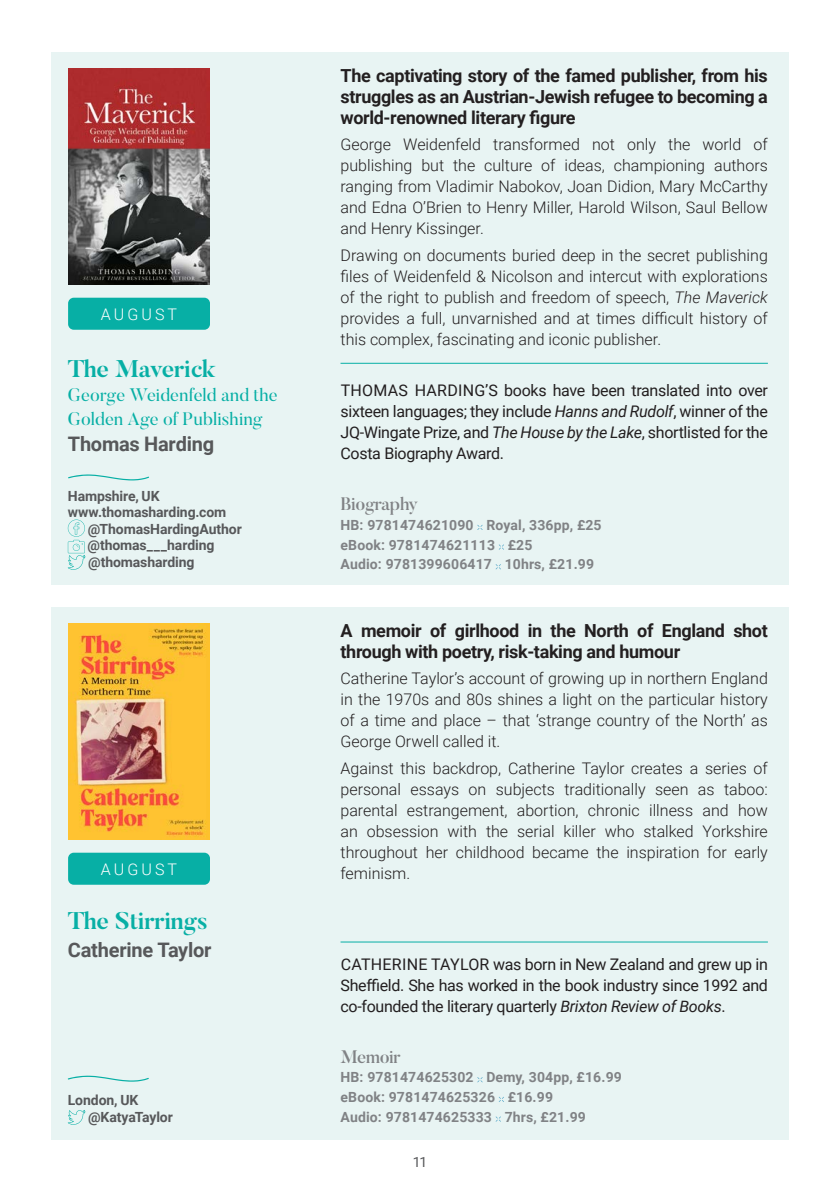
<style>
.page{position:relative;width:840px;height:1191px;background:#fff}
.page>*{position:absolute;margin:0;border:0;box-sizing:border-box;transform-origin:0 0}
.t1{font:700 24px "Butler";letter-spacing:-.01em;color:#07afa5}
.t2{font:700 20px "Roboto";letter-spacing:-.01em;color:#57585a}
.t3{font:700 18px/21px "Roboto";letter-spacing:-.02em;color:#231f20;text-align:justify}
.t4{font:18px/24px "Butler";letter-spacing:.01em;color:#07afa5}
.t5{font:500 18px "Butler";letter-spacing:-.02em;color:#808285}
.t6{font:300 16px/21px "Roboto";color:#231f20;text-align:justify}
.t7{font:16px/21px "Roboto";letter-spacing:-.02em;color:#231f20;text-align:justify}
.t8{font:300 16px "Roboto";letter-spacing:.195em;color:#fff}
.t9{font:700 14px "Roboto";letter-spacing:.01em;color:#808285}
.t10{font:700 14px "Roboto";letter-spacing:-.01em;color:#57585a}
.t11{font:14px "Roboto";color:#57585a}
.s1{font-style:italic}
</style>
<div class="page">
<div style="left:51px;top:52px;width:737px;height:532px;background:#e8f4f3"></div>
<div style="left:68px;top:298px;width:142px;height:32px;background:#07afa5;border-radius:6px"></div>
<img style="left:68px;top:68px;width:142px;height:216px">
<hr style="left:340px;top:363px;width:427px;height:1px;background:#07afa5">
<svg style="left:68px;top:474px;width:81px;height:6px"></svg>
<div style="left:51px;top:607px;width:737px;height:532px;background:#e8f4f3"></div>
<div style="left:68px;top:852px;width:142px;height:32px;background:#07afa5;border-radius:6px"></div>
<svg style="left:68px;top:1075px;width:81px;height:6px"></svg>
<img style="left:68px;top:623px;width:142px;height:216px">
<svg style="left:477px;top:525px;width:5px;height:5px"></svg>
<svg style="left:498px;top:544px;width:6px;height:6px"></svg>
<svg style="left:495px;top:564px;width:5px;height:5px"></svg>
<svg style="left:68px;top:519px;width:17px;height:51px"></svg>
<hr style="left:340px;top:941px;width:427px;height:1px;background:#07afa5">
<svg style="left:477px;top:1077px;width:5px;height:5px"></svg>
<svg style="left:498px;top:1096px;width:6px;height:6px"></svg>
<svg style="left:495px;top:1116px;width:5px;height:5px"></svg>
<svg style="left:68px;top:1110px;width:17px;height:14px"></svg>
<p class="t8" style="left:101px;top:303px;width:78px">AUGUST</p>
<p class="t1" style="left:68px;top:353px;width:149px">The Maverick</p>
<p class="t4" style="left:68px;top:383px;width:211px">George Weidenfeld and the<br>Golden Age of Publishing</p>
<p class="t2" style="left:68px;top:430px;width:148px">Thomas Harding</p>
<p class="t10" style="left:68px;top:486px;width:93px">Hampshire, UK</p>
<p class="t10" style="left:68px;top:502px;width:160px">www.thomasharding.com</p>
<p class="t10" style="left:88px;top:519px;width:155px">@ThomasHardingAuthor</p>
<p class="t10" style="left:87px;top:535px;width:128px">@thomas___harding</p>
<p class="t10" style="left:88px;top:552px;width:108px">@thomasharding</p>
<p class="t8" style="left:101px;top:857px;width:78px">AUGUST</p>
<p class="t1" style="left:68px;top:905px;width:141px">The Stirrings</p>
<p class="t2" style="left:68px;top:935px;width:145px">Catherine Taylor</p>
<p class="t10" style="left:68px;top:1090px;width:72px">London, UK</p>
<p class="t10" style="left:88px;top:1107px;width:86px">@KatyaTaylor</p>
<p class="t3" style="left:340px;top:64px;width:428px">The captivating story of the famed publisher, from his struggles as an Austrian-Jewish refugee to becoming a world-renowned literary figure</p>
<p class="t6" style="left:340px;top:133px;width:428px">George Weidenfeld transformed not only the world of publishing but the culture of ideas, championing authors ranging from Vladimir Nabokov, Joan Didion, Mary McCarthy and Edna O’Brien to Henry Miller, Harold Wilson, Saul Bellow and Henry Kissinger.</p>
<p class="t6" style="left:340px;top:244px;width:428px">Drawing on documents buried deep in the secret publishing files of Weidenfeld &amp; Nicolson and intercut with explorations of the right to publish and freedom of speech, <span class="s1">The Maverick </span>provides a full, unvarnished and at times difficult history of this complex, fascinating and iconic publisher.</p>
<p class="t7" style="left:340px;top:379px;width:428px">THOMAS HARDING’S books have been translated into over sixteen languages; they include <span class="s1">Hanns and Rudolf</span>, winner of the JQ-Wingate Prize, and <span class="s1">The House by the Lake</span>, shortlisted for the Costa Biography Award.</p>
<p class="t5" style="left:340px;top:492px;width:79px">Biography</p>
<p class="t9" style="left:340px;top:515px;width:262px">HB: 9781474621090 Royal, 336pp, £25</p>
<p class="t9" style="left:340px;top:535px;width:193px">eBook: 9781474621113 £25</p>
<p class="t9" style="left:340px;top:554px;width:255px">Audio: 9781399606417 10hrs, £21.99</p>
<p class="t3" style="left:340px;top:619px;width:428px">A memoir of girlhood in the North of England shot through with poetry, risk-taking and humour</p>
<p class="t6" style="left:340px;top:667px;width:428px">Catherine Taylor’s account of growing up in northern England in the 1970s and 80s shines a light on the particular history of a time and place – that ‘strange country of the North’ as George Orwell called it.</p>
<p class="t6" style="left:340px;top:757px;width:428px">Against this backdrop, Catherine Taylor creates a series of personal essays on subjects traditionally seen as taboo: parental estrangement, abortion, chronic illness and how an obsession with the serial killer who stalked Yorkshire throughout her childhood became the inspiration for early feminism.</p>
<p class="t7" style="left:340px;top:952px;width:428px">CATHERINE TAYLOR was born in New Zealand and grew up in Sheffield. She has worked in the book industry since 1992 and co-founded the literary quarterly <span class="s1">Brixton Review of Books</span>.</p>
<p class="t5" style="left:340px;top:1045px;width:62px">Memoir</p>
<p class="t9" style="left:340px;top:1067px;width:283px">HB: 9781474625302 Demy, 304pp, £16.99</p>
<p class="t9" style="left:340px;top:1087px;width:214px">eBook: 9781474625326 £16.99</p>
<p class="t9" style="left:340px;top:1106px;width:247px">Audio: 9781474625333 7hrs, £21.99</p>
<p class="t11" style="left:412px;top:1152px;width:16px">11</p>
</div>
